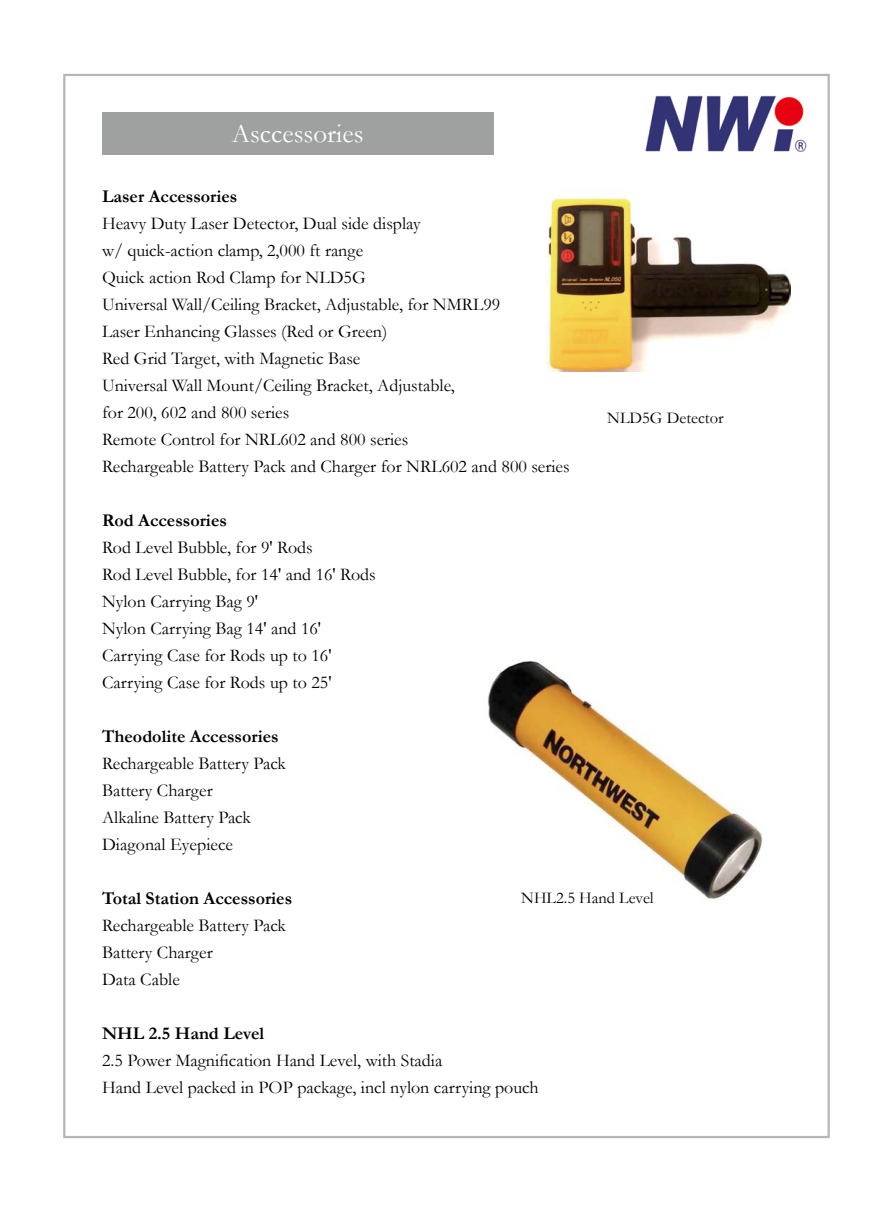
<style>
.page{position:relative;width:893px;height:1212px;background:#fff}
.page>*{position:absolute;margin:0;border:0;box-sizing:border-box;transform-origin:0 0}
.t1{font:27px "Garamond";color:#fff}
.t2{font:18px/27px "Garamond";color:#000}
.t3{font:700 18px "Garamond";color:#000}
.t4{font:16.5px "Garamond";color:#000}
</style>
<div class="page">
<img style="left:487px;top:661px;width:276px;height:238px">
<img style="left:645px;top:95px;width:162px;height:58px">
<div style="left:102px;top:113px;width:391px;height:42px;background:#9fa0a0"></div>
<img style="left:547px;top:197px;width:244px;height:175px">
<h1 class="t1" style="left:232px;top:118px;width:133px">Asccessories</h1>
<p class="t3" style="left:102px;top:185px;width:137px">Laser Accessories</p>
<p class="t2" style="left:102px;top:209px;width:469px">Heavy Duty Laser Detector, Dual side display<br>w/ quick-action clamp, 2,000 ft range<br>Quick action Rod Clamp for NLD5G<br>Universal Wall/Ceiling Bracket, Adjustable, for NMRL99<br>Laser Enhancing Glasses (Red or Green)<br>Red Grid Target, with Magnetic Base<br>Universal Wall Mount/Ceiling Bracket, Adjustable,<br>for 200, 602 and 800 series<br>Remote Control for NRL602 and 800 series<br>Rechargeable Battery Pack and Charger for NRL602 and 800 series</p>
<p class="t3" style="left:102px;top:509px;width:126px">Rod Accessories</p>
<p class="t2" style="left:102px;top:533px;width:275px">Rod Level Bubble, for 9' Rods<br>Rod Level Bubble, for 14' and 16' Rods<br>Nylon Carrying Bag 9'<br>Nylon Carrying Bag 14' and 16'<br>Carrying Case for Rods up to 16'<br>Carrying Case for Rods up to 25'</p>
<p class="t3" style="left:102px;top:725px;width:178px">Theodolite Accessories</p>
<p class="t2" style="left:102px;top:749px;width:185px">Rechargeable Battery Pack<br>Battery Charger<br>Alkaline Battery Pack<br>Diagonal Eyepiece</p>
<p class="t3" style="left:102px;top:887px;width:192px">Total Station Accessories</p>
<p class="t2" style="left:102px;top:911px;width:185px">Rechargeable Battery Pack<br>Battery Charger<br>Data Cable</p>
<p class="t4" style="left:607px;top:407px;width:118px">NLD5G Detector</p>
<p class="t4" style="left:521px;top:888px;width:134px">NHL2.5 Hand Level</p>
<p class="t3" style="left:102px;top:1022px;width:164px">NHL 2.5 Hand Level</p>
<p class="t2" style="left:102px;top:1046px;width:438px">2.5 Power Magnification Hand Level, with Stadia<br>Hand Level packed in POP package, incl nylon carrying pouch</p>
</div>
